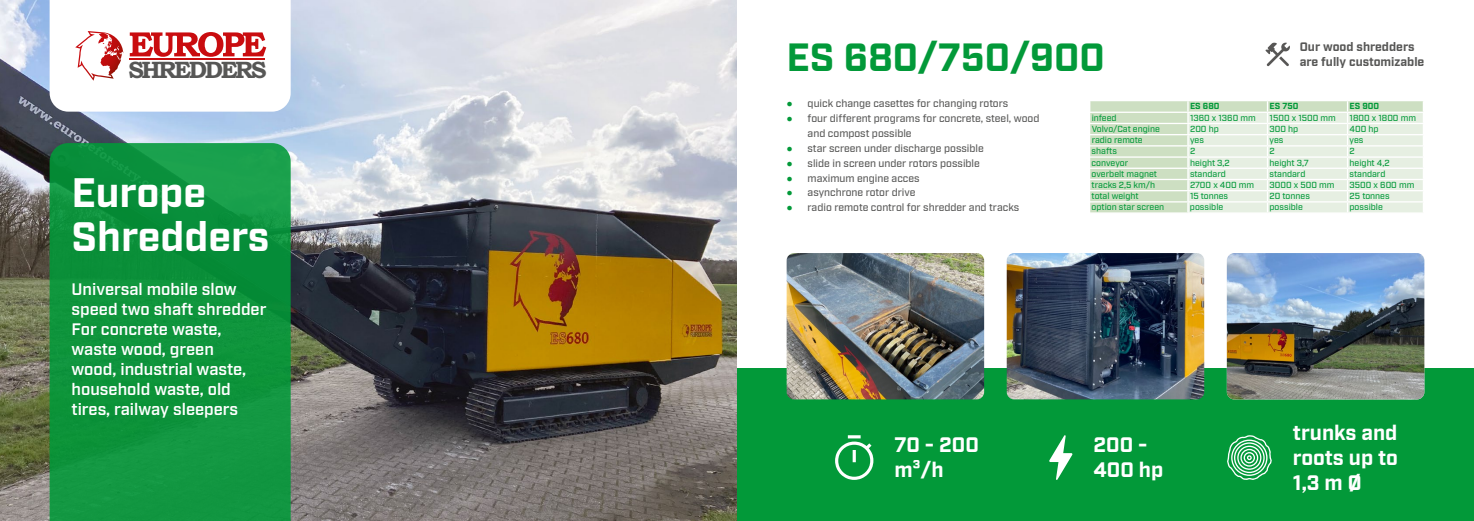
<style>
.page{position:relative;width:1474px;height:521px;background:#fff}
.page>*{position:absolute;margin:0;border:0;box-sizing:border-box;transform-origin:0 0}
.t1{font:700 41.12px/44.6px "Industry";color:#fff}
.t2{font:700 39.38px "Industry";color:#029939}
.t3{font:700 23.8px "Bookman Old Style";letter-spacing:-.1em;color:#575756}
.t4{font:700 21px/25.2px "Industry";color:#fff}
.t5{font:600 16.62px/19.9px "Industry";color:#fff}
.t6{font:700 12.25px/14.7px "Industry";color:#575756}
.t7{font:500 10.5px/14.9px "Industry";color:#575756}
.t8{font:500 8.84px "Industry";color:#029939}
.t9{font:700 8.84px "Industry";color:#029939}
.s1{font-family:"Arial";font-weight:400;color:#029939}
</style>
<div class="page">
<div style="left:737px;top:368px;width:736px;height:153px;background:#029939"></div>
<img style="left:0;top:0;width:737px;height:521px">
<svg style="left:50px;top:143px;width:241px;height:378px;fill:#0e953c"></svg>
<svg style="left:50px;top:0;width:241px;height:112px"></svg>
<svg style="left:835px;top:435px;width:38px;height:45px"></svg>
<svg style="left:1049px;top:435px;width:23px;height:45px"></svg>
<img style="left:786px;top:253px;width:198px;height:146px">
<img style="left:1006px;top:253px;width:198px;height:146px">
<img style="left:1226px;top:253px;width:198px;height:146px">
<svg style="left:1265px;top:43px;width:24px;height:23px"></svg>
<svg style="left:1090px;top:101px;width:97px;height:111px;fill:#cddfc2"></svg>
<hr style="left:1089px;top:123px;width:98px;height:1px;background:#fff">
<hr style="left:1089px;top:134px;width:98px;height:1px;background:#fff">
<hr style="left:1089px;top:145px;width:98px;height:1px;background:#fff">
<hr style="left:1089px;top:156px;width:98px;height:2px;background:#fff">
<hr style="left:1089px;top:168px;width:98px;height:1px;background:#fff">
<hr style="left:1089px;top:179px;width:98px;height:1px;background:#fff">
<hr style="left:1089px;top:190px;width:98px;height:1px;background:#fff">
<hr style="left:1089px;top:201px;width:98px;height:1px;background:#fff">
<hr style="left:1088px;top:112px;width:99px;height:1px;background:#fff">
<svg style="left:1187px;top:101px;width:236px;height:112px"></svg>
<hr style="left:1267px;top:212px;width:80px;height:2px;background:#fff">
<svg style="left:1227px;top:435px;width:44px;height:45px"></svg>
<h3 class="t3" style="left:128px;top:53px;width:140px">SHREDDERS</h3>
<h1 class="t1" style="left:71px;top:172px;width:200px">Europe<br>Shredders</h1>
<h3 class="t5" style="left:71px;top:280px;width:196px">Universal mobile slow speed two shaft shredder<br>For concrete waste, waste wood, green<br>wood, industrial waste, household waste, old tires, railway sleepers</h3>
<h2 class="t2" style="left:786px;top:34px;width:320px">ES 680/750/900</h2>
<h3 class="t6" style="left:1299px;top:40px;width:126px">Our wood shredders are fully customizable</h3>
<p class="t7" style="left:786px;top:96px;width:223px"><span class="s1">●</span> quick change casettes for changing rotors</p>
<p class="t7" style="left:807px;top:111px;width:233px;text-indent:-21px"><span class="s1">●</span> four different programs for concrete, steel, wood and compost possible</p>
<p class="t7" style="left:786px;top:141px;width:199px"><span class="s1">●</span> star screen under discharge possible</p>
<p class="t7" style="left:786px;top:156px;width:195px"><span class="s1">●</span> slide in screen under rotors possible</p>
<p class="t7" style="left:786px;top:171px;width:134px"><span class="s1">●</span> maximum engine acces</p>
<p class="t7" style="left:786px;top:186px;width:130px"><span class="s1">●</span> asynchrone rotor drive</p>
<p class="t7" style="left:786px;top:201px;width:234px"><span class="s1">●</span> radio remote control for shredder and tracks</p>
<p class="t9" style="left:1190px;top:101px;width:31px">ES 680</p>
<p class="t9" style="left:1269px;top:101px;width:30px">ES 750</p>
<p class="t9" style="left:1349px;top:101px;width:31px">ES 900</p>
<p class="t8" style="left:1091px;top:112px;width:26px">infeed</p>
<p class="t8" style="left:1190px;top:112px;width:67px">1360 x 1360 mm</p>
<p class="t8" style="left:1269px;top:112px;width:68px">1500 x 1500 mm</p>
<p class="t8" style="left:1349px;top:112px;width:68px">1800 x 1800 mm</p>
<p class="t8" style="left:1091px;top:124px;width:70px">Volvo/Cat engine</p>
<p class="t8" style="left:1190px;top:124px;width:30px">200 hp</p>
<p class="t8" style="left:1269px;top:124px;width:30px">300 hp</p>
<p class="t8" style="left:1349px;top:124px;width:30px">400 hp</p>
<p class="t8" style="left:1091px;top:135px;width:53px">radio remote</p>
<p class="t8" style="left:1189px;top:135px;width:15px">yes</p>
<p class="t8" style="left:1269px;top:135px;width:15px">yes</p>
<p class="t8" style="left:1349px;top:135px;width:15px">yes</p>
<p class="t8" style="left:1091px;top:146px;width:27px">shafts</p>
<p class="t8" style="left:1189px;top:146px;width:7px">2</p>
<p class="t8" style="left:1269px;top:146px;width:7px">2</p>
<p class="t8" style="left:1349px;top:146px;width:7px">2</p>
<p class="t8" style="left:1091px;top:157px;width:38px">conveyor</p>
<p class="t8" style="left:1189px;top:157px;width:41px">height 3,2</p>
<p class="t8" style="left:1269px;top:157px;width:41px">height 3,7</p>
<p class="t8" style="left:1349px;top:157px;width:42px">height 4,2</p>
<p class="t8" style="left:1091px;top:168px;width:67px">overbelt magnet</p>
<p class="t8" style="left:1189px;top:168px;width:37px">standard</p>
<p class="t8" style="left:1269px;top:168px;width:37px">standard</p>
<p class="t8" style="left:1349px;top:168px;width:37px">standard</p>
<p class="t8" style="left:1091px;top:180px;width:65px">tracks 2,5 km/h</p>
<p class="t8" style="left:1189px;top:180px;width:66px">2700 x 400 mm</p>
<p class="t8" style="left:1269px;top:180px;width:66px">3000 x 500 mm</p>
<p class="t8" style="left:1349px;top:180px;width:66px">3500 x 600 mm</p>
<p class="t8" style="left:1091px;top:191px;width:48px">total weight</p>
<p class="t8" style="left:1189px;top:191px;width:40px">15 tonnes</p>
<p class="t8" style="left:1269px;top:191px;width:42px">20 tonnes</p>
<p class="t8" style="left:1349px;top:191px;width:42px">25 tonnes</p>
<p class="t8" style="left:1091px;top:202px;width:74px">option star screen</p>
<p class="t8" style="left:1189px;top:202px;width:35px">possible</p>
<p class="t8" style="left:1269px;top:202px;width:35px">possible</p>
<p class="t8" style="left:1349px;top:202px;width:35px">possible</p>
<h3 class="t4" style="left:894px;top:433px;width:86px">70 - 200 m³/h</h3>
<h3 class="t4" style="left:1093px;top:433px;width:71px">200 -<br>400 hp</h3>
<h3 class="t4" style="left:1292px;top:421px;width:107px;text-align:justify">trunks and roots up to 1,3 m O/</h3>
</div>
